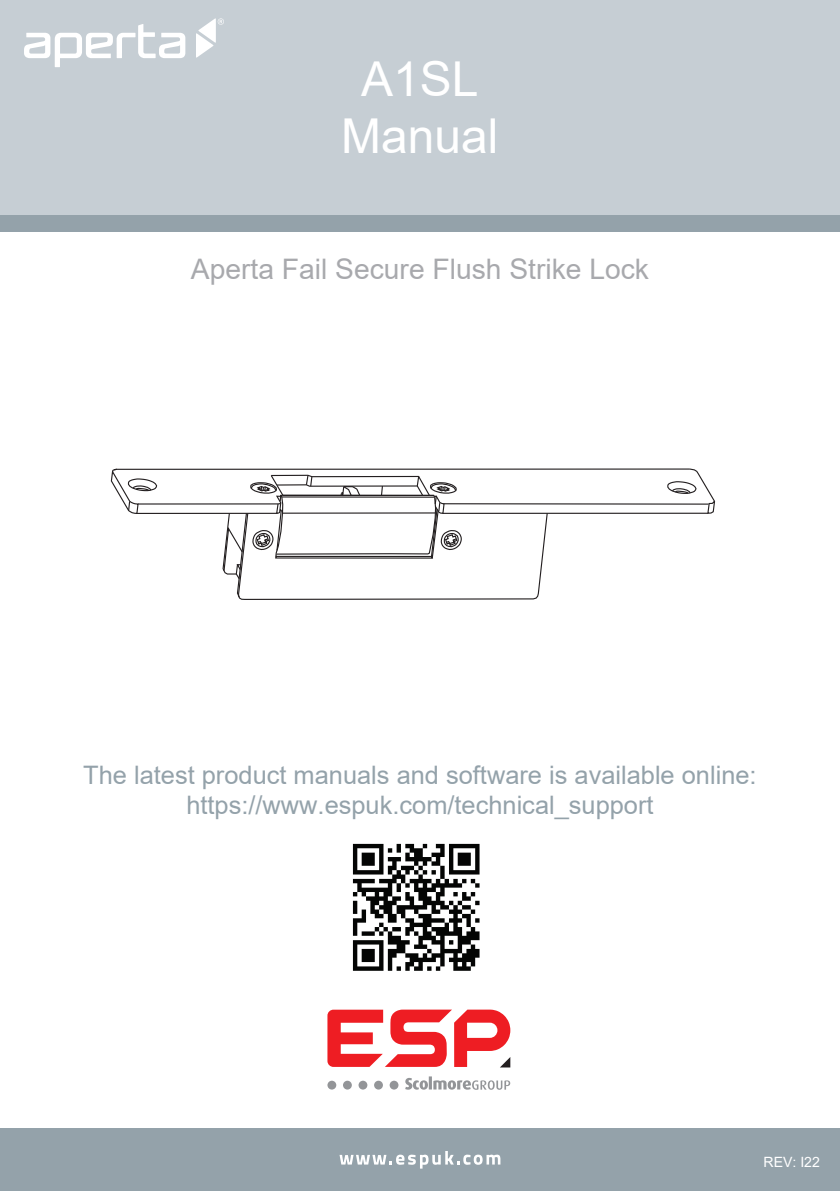
<style>
.page{position:relative;width:840px;height:1191px;background:#fff}
.page>*{position:absolute;margin:0;border:0;box-sizing:border-box;transform-origin:0 0}
.t1{font:48px/57.6px "Arial";color:#fff;text-align:center}
.t2{font:28.2px "Arial";color:#a8a9ad}
.t3{font:25.4px/30.6px "Arial";color:#94a2aa;text-align:center}
.t4{font:14.2px "Arial";color:#fff}
</style>
<div class="page">
<div style="left:0;top:1128px;width:839px;height:63px;background:#94a2aa"></div>
<svg style="left:339px;top:1151px;width:161px;height:17px"></svg>
<div style="left:0;top:0;width:839px;height:215px;background:#c6ced4"></div>
<div style="left:0;top:215px;width:839px;height:17px;background:#94a2aa"></div>
<svg style="left:353px;top:844px;width:126px;height:126px"></svg>
<div style="left:389px;top:1080px;width:9px;height:9px;background:#939598;border-radius:50%"></div>
<div style="left:374px;top:1080px;width:9px;height:9px;background:#939598;border-radius:50%"></div>
<div style="left:358px;top:1080px;width:9px;height:9px;background:#939598;border-radius:50%"></div>
<div style="left:343px;top:1080px;width:8px;height:9px;background:#939598;border-radius:50%"></div>
<div style="left:327px;top:1080px;width:9px;height:9px;background:#939598;border-radius:50%"></div>
<svg style="left:405px;top:1076px;width:105px;height:13px"></svg>
<svg style="left:327px;top:1009px;width:183px;height:58px"></svg>
<svg style="left:24px;top:24px;width:161px;height:43px"></svg>
<svg style="left:196px;top:18px;width:28px;height:40px"></svg>
<hr style="left:444px;top:503px;width:264px;height:1px;background:#231f20">
<hr style="left:442px;top:512px;width:265px;height:2px;background:#231f20">
<hr style="left:117px;top:468px;width:572px;height:2px;background:#231f20">
<hr style="left:138px;top:503px;width:140px;height:1px;background:#231f20">
<hr style="left:137px;top:513px;width:139px;height:1px;background:#231f20">
<svg style="left:110px;top:468px;width:48px;height:46px"></svg>
<svg style="left:222px;top:474px;width:326px;height:126px"></svg>
<svg style="left:666px;top:468px;width:49px;height:46px"></svg>
<h1 class="t1" style="left:341px;top:50px;width:159px">A1SL<br>Manual</h1>
<p class="t2" style="left:191px;top:250px;width:459px">Aperta Fail Secure Flush Strike Lock</p>
<p class="t3" style="left:83px;top:759px;width:674px">The latest product manuals and software is available online: https://www.espuk.com/technical_support</p>
<p class="t4" style="left:763px;top:1152px;width:58px">REV: I22</p>
</div>
